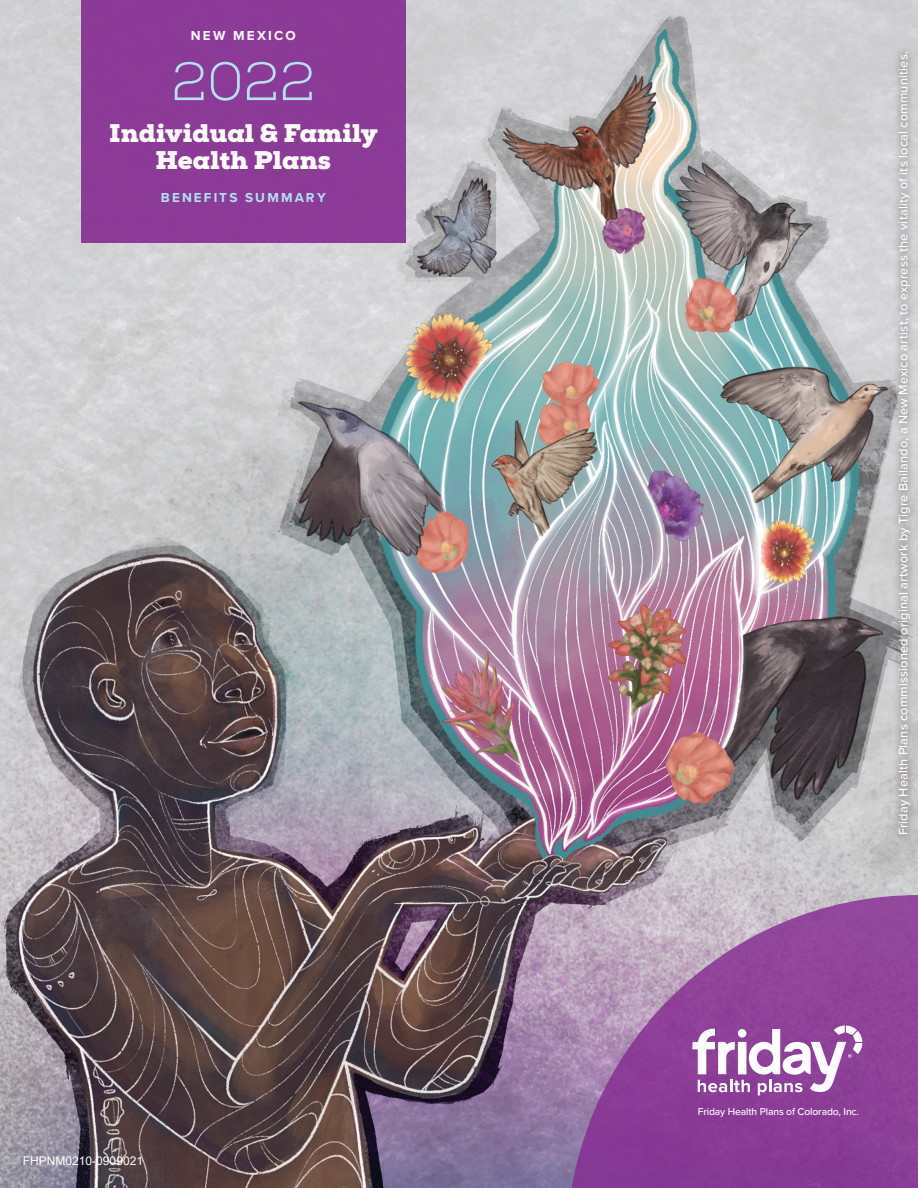
<style>
.page{position:relative;width:918px;height:1188px;background:#fff}
.page>*{position:absolute;margin:0;border:0;box-sizing:border-box;transform-origin:0 0}
.t1{font:300 54px "Nexa Slab";color:#b3e2ef}
.t2{font:900 25.5px/27px "Nexa Slab";letter-spacing:.005em;color:#fff;text-align:center}
.t3{font:700 13.5px "Proxima Nova";letter-spacing:.16em;color:#b3e2ef}
.t4{font:700 13.5px "Proxima Nova";letter-spacing:.17em;color:#fff}
.t5{font:500 12.75px "Proxima Nova";letter-spacing:.01em;color:#fff}
.t6{font:12px "Arial";color:#fff}
.t7{font:500 10.35px "Proxima Nova";letter-spacing:-.01em;color:#fff}
</style>
<div class="page">
<img style="left:0;top:0;width:918px;height:1188px">
<div style="left:81px;top:0;width:325px;height:243px;background:#8c3a97"></div>
<svg style="left:567px;top:895px;width:351px;height:293px;background:#995da2"></svg>
<svg style="left:692px;top:1025px;width:170px;height:70px"></svg>
<div style="left:890px;top:45px;width:27px;height:797px;background:#231f20;opacity:.75"></div>
<p class="t4" style="left:191px;top:26px;width:106px">NEW MEXICO</p>
<h1 class="t1" style="left:171px;top:49px;width:146px">2022</h1>
<h2 class="t2" style="left:109px;top:120px;width:270px">Individual &amp; Family<br>Health Plans</h2>
<p class="t3" style="left:161px;top:187px;width:166px">BENEFITS SUMMARY</p>
<p class="t6" style="left:23px;top:1153px;width:122px">FHPNM0210-0909021</p>
<p class="t5" style="left:894px;top:835px;width:786px;rotate:-90deg">Friday Health Plans commissioned original artwork by Tigre Bailando, a New Mexico artist, to express the vitality of its local communities.</p>
<p class="t7" style="left:698px;top:1104px;width:163px">Friday Health Plans of Colorado, Inc.</p>
</div>
